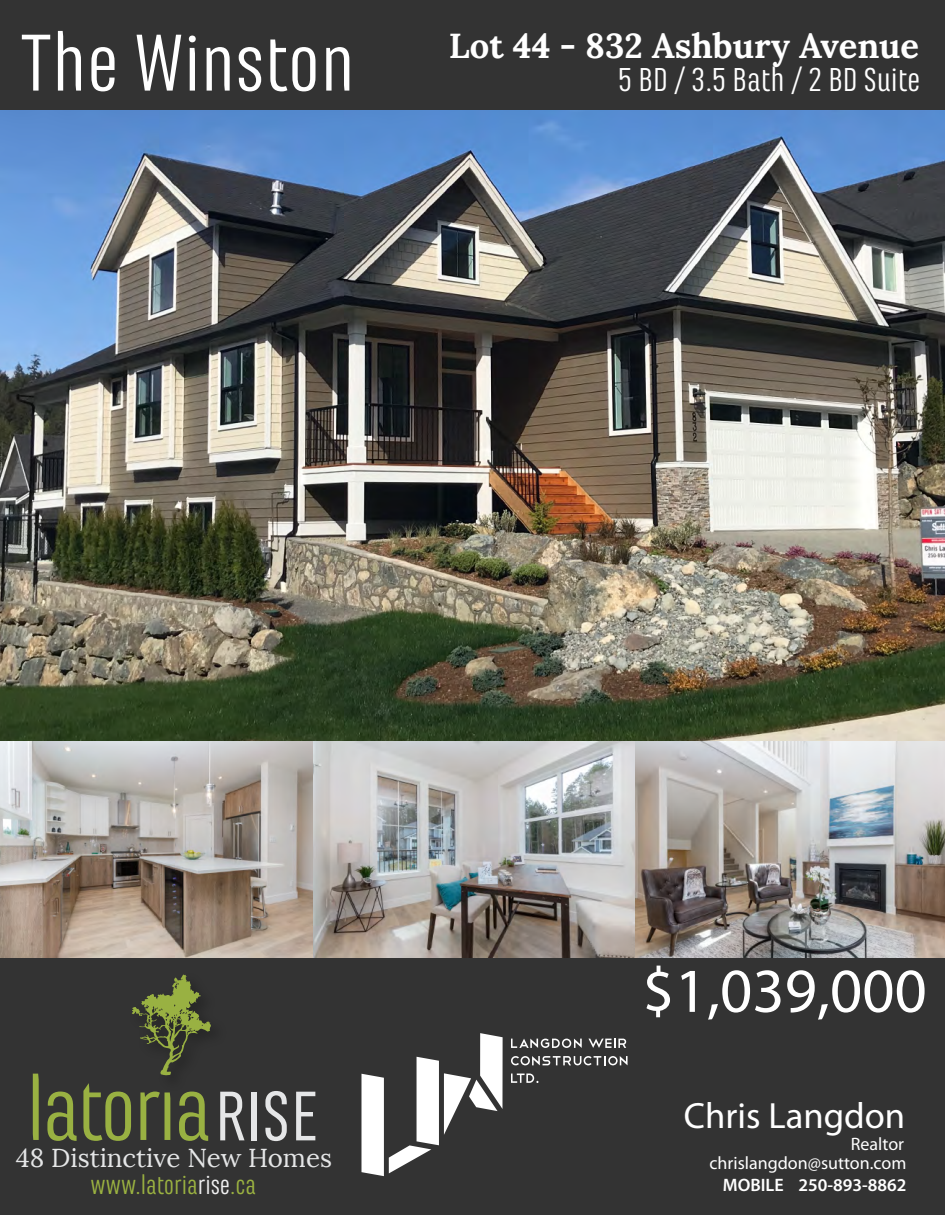
<style>
.page{position:relative;width:945px;height:1215px;background:#fff}
.page>*{position:absolute;margin:0;border:0;box-sizing:border-box;transform-origin:0 0}
.t1{font:84px "Marianina FY";color:#fff}
.t2{font:63px "Myriad Pro";color:#fff}
.t3{font:36.6px "Myriad Pro";color:#fff}
.t4{font:700 34.5px "Lora";color:#fff}
.t5{font:34.5px "Marianina FY";color:#fff}
.t6{font:27.9px "Marianina FY";color:#9bb241;scale:.95 1}
.t7{font:25.8px "Lora";color:#e5e6e7}
.t8{font:18px/19.4px "Myriad Pro";color:#fff;text-align:right}
.t9{font:600 18px "Myriad Pro";color:#fff}
.s1{color:#f0f0f1}
</style>
<div class="page">
<img style="left:0;top:110px;width:945px;height:631px">
<div style="left:0;top:0;width:945px;height:110px;background:#333"></div>
<div style="left:0;top:957px;width:945px;height:258px;background:#333"></div>
<svg style="left:220px;top:1092px;width:25px;height:48px"></svg>
<div style="left:251px;top:1092px;width:5px;height:48px;background:#e5e6e7"></div>
<svg style="left:265px;top:1091px;width:22px;height:50px"></svg>
<svg style="left:296px;top:1092px;width:19px;height:48px"></svg>
<svg style="left:33px;top:1074px;width:6px;height:66px"></svg>
<svg style="left:47px;top:1092px;width:30px;height:49px"></svg>
<svg style="left:83px;top:1083px;width:48px;height:58px"></svg>
<svg style="left:140px;top:1098px;width:30px;height:42px"></svg>
<svg style="left:179px;top:1098px;width:29px;height:43px"></svg>
<img style="left:124px;top:1075px;width:108px;height:23px">
<svg style="left:132px;top:974px;width:79px;height:101px"></svg>
<svg style="left:511px;top:1039px;width:71px;height:9px"></svg>
<svg style="left:588px;top:1039px;width:38px;height:9px"></svg>
<svg style="left:511px;top:1056px;width:117px;height:9px"></svg>
<svg style="left:511px;top:1074px;width:27px;height:9px"></svg>
<svg style="left:362px;top:1033px;width:141px;height:143px"></svg>
<img style="left:0;top:741px;width:313px;height:216px">
<img style="left:313px;top:741px;width:325px;height:217px">
<img style="left:636px;top:741px;width:309px;height:216px">
<h1 class="t1" style="left:20px;top:17px;width:336px">The Winston</h1>
<h3 class="t4" style="left:449px;top:23px;width:472px">Lot 44 - 832 Ashbury Avenue</h3>
<h3 class="t5" style="left:618px;top:61px;width:304px">5 BD / 3.5 Bath / 2 BD Suite</h3>
<h3 class="t7" style="left:16px;top:1142px;width:318px">48 Distinctive New Homes</h3>
<h3 class="t6" style="left:91px;top:1170px;width:176px">www.latoria<span class="s1">rise</span>.ca</h3>
<h2 class="t2" style="left:642px;top:952px;width:286px">$1,039,000</h2>
<h3 class="t3" style="left:684px;top:1093px;width:223px">Chris Langdon</h3>
<p class="t8" style="left:709px;top:1134px;width:198px">Realtor chrislangdon@sutton.com</p>
<p class="t9" style="left:723px;top:1173px;width:185px">MOBILE 250-893-8862</p>
</div>
